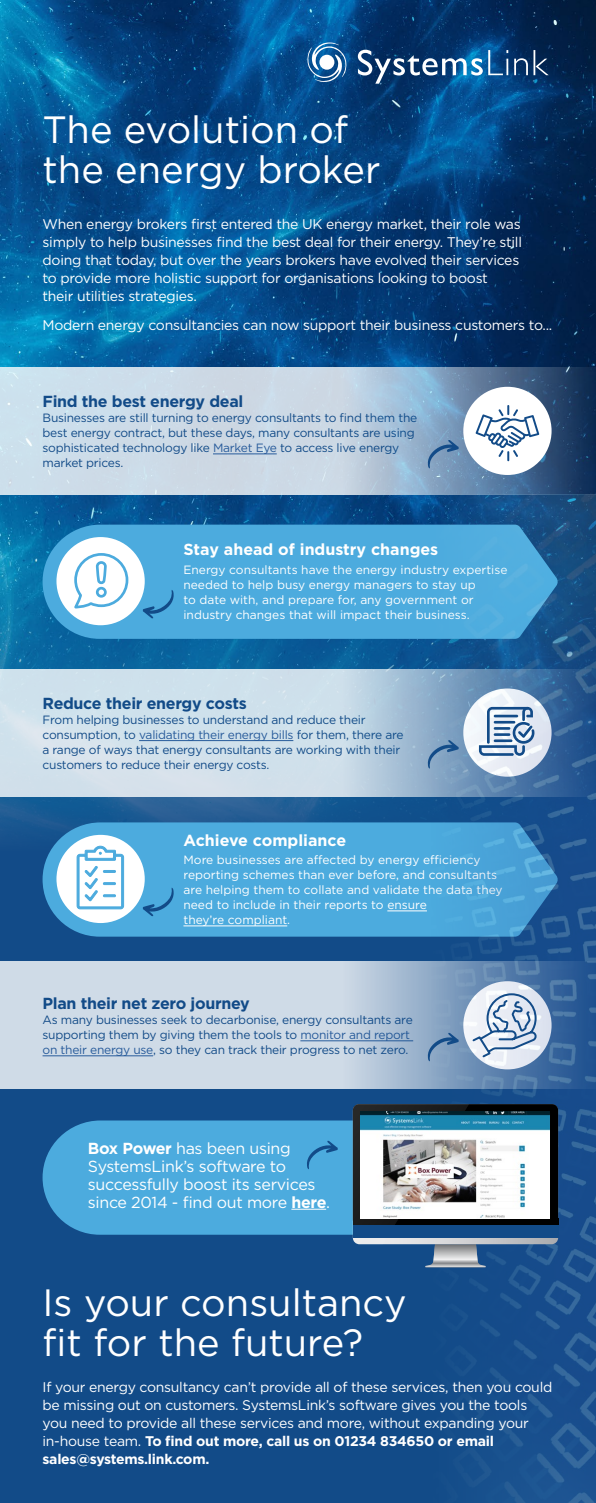
<style>
.page{position:relative;width:596px;height:1503px;background:#fff}
.page>*{position:absolute;margin:0;border:0;box-sizing:border-box;transform-origin:0 0}
.t1{font:38px/40px "Gotham";color:#fff}
.t2{font:16px/18px "Gotham";letter-spacing:-.02em;color:#fff}
.t3{font:700 16px "Gotham";letter-spacing:-.02em;color:#124b88}
.t4{font:700 16px "Gotham";color:#fff}
.t5{font:14px/18px "Gotham";letter-spacing:-.02em;color:#fff}
.t6{font:12px/15px "Gotham";letter-spacing:-.02em;color:#124b88}
.t7{font:12px/15px "Gotham";color:#fff}
.s1{color:#275b9b}
.s2{font-weight:700}
</style>
<div class="page">
<img style="left:0;top:0;width:595px;height:363px">
<svg style="left:307px;top:43px;width:40px;height:39px"></svg>
<svg style="left:357px;top:50px;width:125px;height:34px"></svg>
<svg style="left:488px;top:50px;width:20px;height:25px"></svg>
<svg style="left:514px;top:58px;width:13px;height:17px"></svg>
<svg style="left:533px;top:50px;width:15px;height:25px"></svg>
<svg style="left:0;top:367px;width:595px;height:127px;background:#acc0d3"></svg>
<hr style="left:213px;top:454px;width:63px;height:1px;background:#275b9b">
<div style="left:463px;top:387px;width:88px;height:88px;background:#fff;border-radius:50%"></div>
<svg style="left:427px;top:440px;width:31px;height:28px"></svg>
<img style="left:0;top:494px;width:595px;height:1008px">
<svg style="left:475px;top:405px;width:64px;height:56px"></svg>
<svg style="left:73px;top:551px;width:57px;height:59px"></svg>
<svg style="left:470px;top:992px;width:68px;height:67px"></svg>
<svg style="left:77px;top:845px;width:47px;height:64px"></svg>
<svg style="left:478px;top:707px;width:56px;height:48px"></svg>
<hr style="left:493px;top:733px;width:17px;height:3px;background:#124b88">
<hr style="left:493px;top:739px;width:19px;height:3px;background:#124b88">
<svg style="left:352px;top:1104px;width:205px;height:163px;background:#3c5067"></svg>
<div style="left:352px;top:1225px;width:205px;height:12px;background:#124b88"></div>
<img style="left:360px;top:1111px;width:189px;height:107px">
<h1 class="t1" style="left:43px;top:110px;width:339px">The evolution of the energy broker</h1>
<p class="t5" style="left:43px;top:215px;width:480px">When energy brokers first entered the UK energy market, their role was simply to help businesses find the best deal for their energy. They’re still doing that today, but over the years brokers have evolved their services to provide more holistic support for organisations looking to boost their utilities strategies.</p>
<p class="t5" style="left:43px;top:316px;width:511px">Modern energy consultancies can now support their business customers to...</p>
<p class="t3" style="left:43px;top:392px;width:202px">Find the best energy deal</p>
<p class="t6" style="left:43px;top:410px;width:376px">Businesses are still turning to energy consultants to find them the best energy contract, but these days, many consultants are using sophisticated technology like <span class="s1">Market Eye</span> to access live energy market prices.</p>
<p class="t4" style="left:183px;top:540px;width:256px">Stay ahead of industry changes</p>
<p class="t7" style="left:183px;top:562px;width:325px">Energy consultants have the energy industry expertise needed to help busy energy managers to stay up<br>to date with, and prepare for, any government or industry changes that will impact their business.</p>
<p class="t3" style="left:43px;top:693px;width:205px">Reduce their energy costs</p>
<p class="t6" style="left:43px;top:712px;width:362px">From helping businesses to understand and reduce their consumption, to <span class="s1">validating their energy bills</span> for them, there are a range of ways that energy consultants are working with their customers to reduce their energy costs.</p>
<p class="t4" style="left:183px;top:830px;width:164px">Achieve compliance</p>
<p class="t7" style="left:183px;top:852px;width:320px">More businesses are affected by energy efficiency reporting schemes than ever before, and consultants are helping them to collate and validate the data they need to include in their reports to ensure<br>they’re compliant.</p>
<p class="t3" style="left:43px;top:993px;width:208px">Plan their net zero journey</p>
<p class="t6" style="left:43px;top:1012px;width:371px">As many businesses seek to decarbonise, energy consultants are supporting them by giving them the tools to <span class="s1">monitor and report on their energy use</span>, so they can track their progress to net zero.</p>
<p class="t2" style="left:88px;top:1138px;width:243px"><span class="s2">Box Power</span> has been using<br>SystemsLink’s software to successfully boost its services since 2014 - find out more <span class="s2">here</span>.</p>
<h1 class="t1" style="left:43px;top:1282px;width:365px">Is your consultancy fit for the future?</h1>
<p class="t5" style="left:43px;top:1377px;width:511px">If your energy consultancy can’t provide all of these services, then you could be missing out on customers. SystemsLink’s software gives you the tools you need to provide all these services and more, without expanding your in-house team. <span class="s2">To find out more, call us on 01234 834650 or email sales@systems.link.com.</span></p>
</div>
